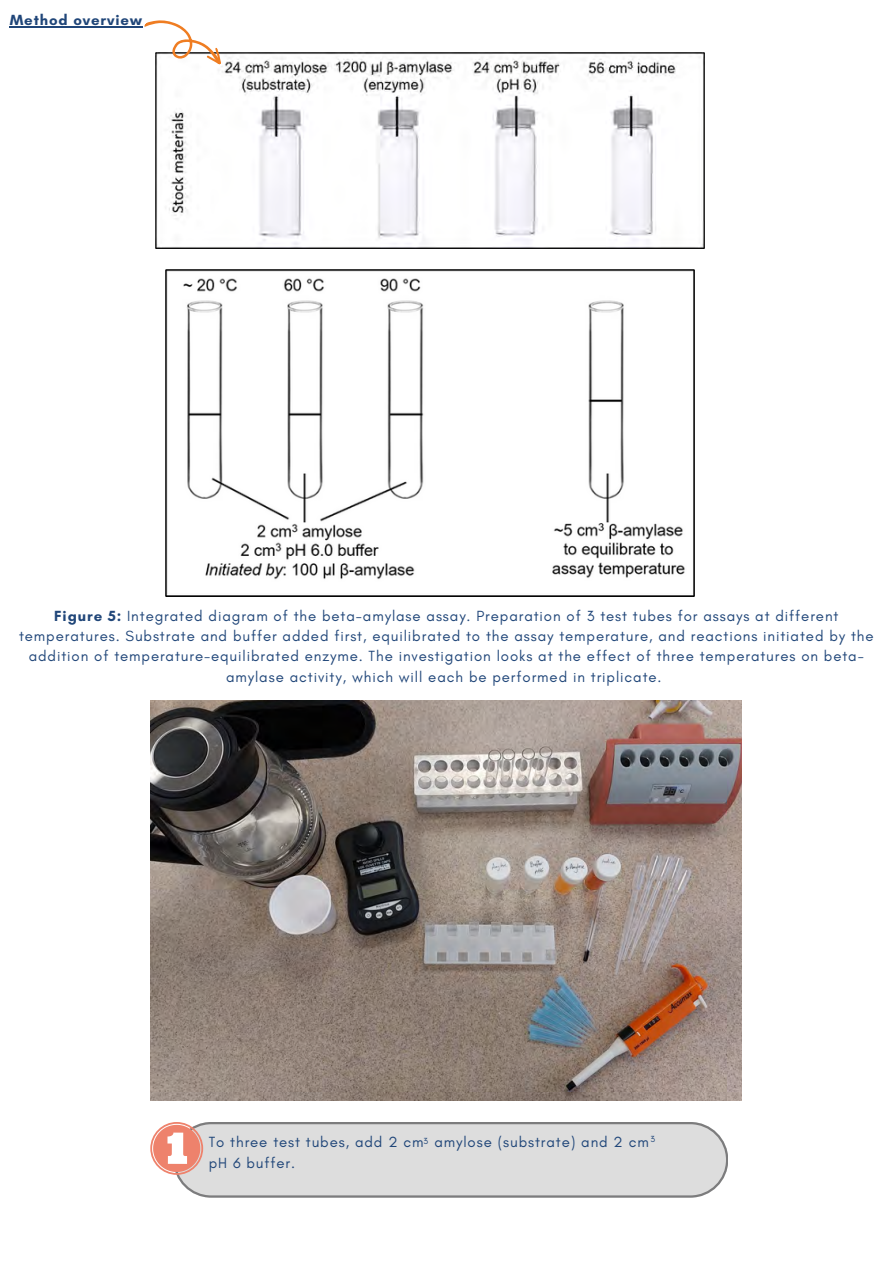
<style>
.page{position:relative;width:893px;height:1264px;background:#fff}
.page>*{position:absolute;margin:0;border:0;box-sizing:border-box;transform-origin:0 0}
.t1{font:15px/20.2px "Glacial Indifference";letter-spacing:.06em;color:#204679;text-align:center}
.t2{font:700 15px "Glacial Indifference";letter-spacing:.06em;color:#204679}
.t3{font:9px "Glacial Indifference";color:#204679}
.s1{font-weight:700}
</style>
<div class="page">
<img style="left:156px;top:52px;width:548px;height:196px">
<img style="left:166px;top:269px;width:528px;height:327px">
<svg style="left:144px;top:20px;width:83px;height:63px"></svg>
<img style="left:150px;top:701px;width:591px;height:399px">
<hr style="left:10px;top:27px;width:133px;height:1px;background:#204679">
<svg style="left:150px;top:1122px;width:577px;height:75px;background:#dad6d5"></svg>
<p class="t2" style="left:10px;top:11px;width:134px">Method overview</p>
<p class="t1" style="left:19px;top:605px;width:856px"><span class="s1">Figure 5:</span> Integrated diagram of the beta-amylase assay. Preparation of 3 test tubes for assays at different temperatures. Substrate and buffer added first, equilibrated to the assay temperature, and reactions initiated by the addition of temperature-equilibrated enzyme. The investigation looks at the effect of three temperatures on beta&shy;amylase activity, which will each be performed in triplicate.</p>
<p class="t1" style="left:209px;top:1132px;width:441px;text-align:left">To three test tubes, add 2 cm amylose (substrate) and 2 cm pH 6 buffer.</p>
<p class="t3" style="left:423px;top:1135px;width:6px">3</p>
<p class="t3" style="left:650px;top:1133px;width:6px">3</p>
</div>
